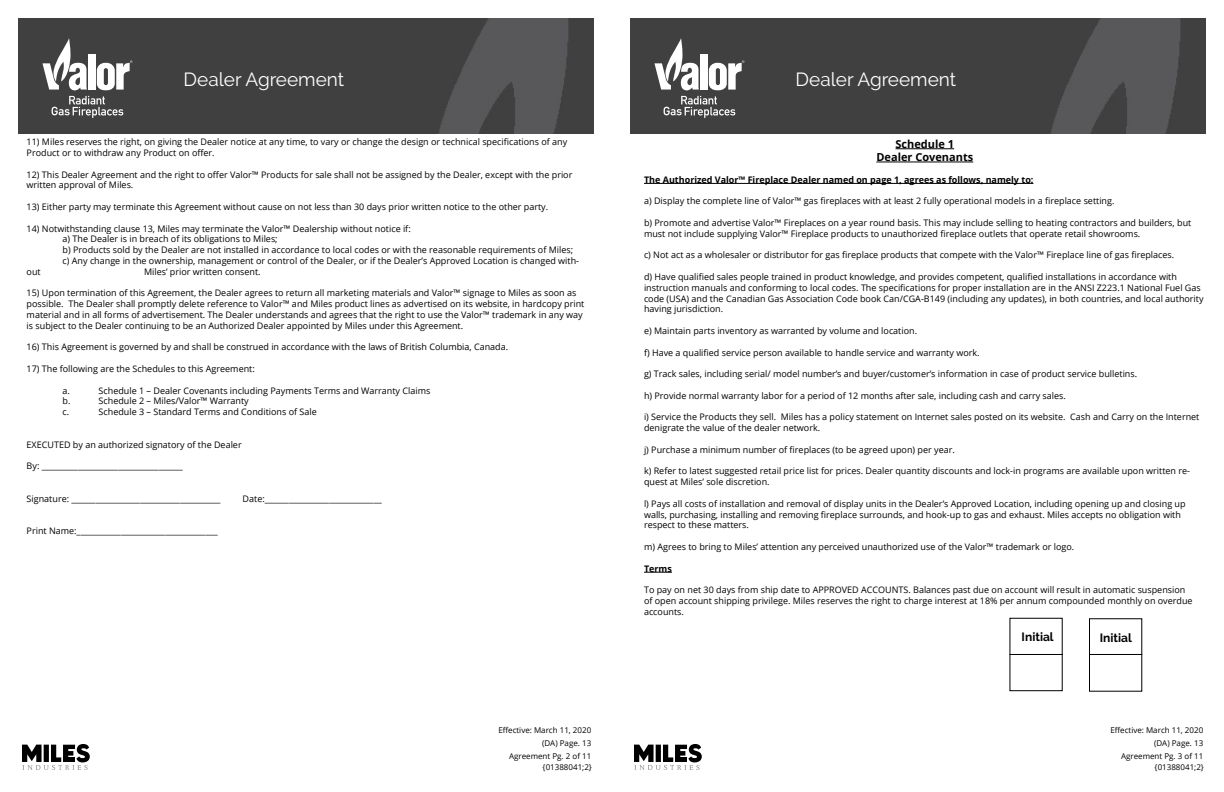
<style>
.page{position:relative;width:1224px;height:792px;background:#fff}
.page>*{position:absolute;margin:0;border:0;box-sizing:border-box;transform-origin:0 0}
.t1{font:19px "Raleway";color:#fff}
.t2{font:700 12px "Raleway";color:#000}
.t3{font:700 11px/13.2px "Open Sans";color:#000;text-align:center}
.t4{font:9px/10.8px "Open Sans";color:#000}
.t5{font:700 9px "Open Sans";color:#000}
.t6{font:8px/13px "Open Sans";color:#000;text-align:right}
</style>
<div class="page">
<img style="left:18px;top:18px;width:576px;height:115px">
<img style="left:630px;top:18px;width:576px;height:115px">
<svg style="left:22px;top:744px;width:68px;height:26px"></svg>
<svg style="left:634px;top:744px;width:68px;height:26px"></svg>
<div style="left:28px;top:40px;width:106px;height:84px;background:#404040"></div>
<div style="left:640px;top:40px;width:106px;height:84px;background:#404040"></div>
<div style="left:88px;top:54px;width:7px;height:35px;background:#fff"></div>
<svg style="left:42px;top:38px;width:45px;height:52px"></svg>
<svg style="left:97px;top:60px;width:35px;height:30px"></svg>
<svg style="left:52px;top:96px;width:71px;height:22px"></svg>
<div style="left:700px;top:54px;width:7px;height:35px;background:#fff"></div>
<svg style="left:654px;top:38px;width:45px;height:52px"></svg>
<svg style="left:709px;top:60px;width:35px;height:30px"></svg>
<svg style="left:664px;top:96px;width:71px;height:22px"></svg>
<hr style="left:896px;top:148px;width:58px;height:1px;background:#000">
<hr style="left:876px;top:162px;width:97px;height:1px;background:#000">
<hr style="left:644px;top:183px;width:389px;height:1px;background:#000">
<svg style="left:644px;top:572px;width:28px;height:1px"></svg>
<hr style="left:1009px;top:654px;width:54px;height:1px;background:#000">
<div style="left:1089px;top:618px;width:53px;height:74px;border:1px solid #000"></div>
<hr style="left:1089px;top:654px;width:53px;height:1px;background:#000">
<h1 class="t1" style="left:184px;top:68px;width:162px">Dealer Agreement</h1>
<h1 class="t1" style="left:796px;top:68px;width:162px">Dealer Agreement</h1>
<p class="t4" style="left:27px;top:136px;width:542px">11) Miles reserves the right, on giving the Dealer notice at any time, to vary or change the design or technical specifications of any<br>Product or to withdraw any Product on offer.</p>
<p class="t4" style="left:27px;top:169px;width:547px">12) This Dealer Agreement and the right to offer Valor™ Products for sale shall not be assigned by the Dealer, except with the prior written approval of Miles.</p>
<p class="t4" style="left:27px;top:201px;width:523px">13) Either party may terminate this Agreement without cause on not less than 30 days prior written notice to the other party.</p>
<p class="t4" style="left:27px;top:223px;width:386px">14) Notwithstanding clause 13, Miles may terminate the Valor™ Dealership without notice if:</p>
<p class="t4" style="left:63px;top:233px;width:217px">a) The Dealer is in breach of its obligations to Miles;</p>
<p class="t4" style="left:63px;top:244px;width:512px">b) Products sold by the Dealer are not installed in accordance to local codes or with the reasonable requirements of Miles;</p>
<p class="t4" style="left:63px;top:255px;width:518px">c) Any change in the ownership, management or control of the Dealer, or if the Dealer’s Approved Location is changed with-</p>
<p class="t4" style="left:27px;top:266px;width:16px">out</p>
<p class="t4" style="left:144px;top:266px;width:118px">Miles’ prior written consent.</p>
<p class="t4" style="left:27px;top:287px;width:559px">15) Upon termination of this Agreement, the Dealer agrees to return all marketing materials and Valor™ signage to Miles as soon as possible. The Dealer shall promptly delete reference to Valor™ and Miles product lines as advertised on its website, in hardcopy print material and in all forms of advertisement. The Dealer understands and agrees that the right to use the Valor™ trademark in any way is subject to the Dealer continuing to be an Authorized Dealer appointed by Miles under this Agreement.</p>
<p class="t4" style="left:27px;top:341px;width:483px">16) This Agreement is governed by and shall be construed in accordance with the laws of British Columbia, Canada.</p>
<p class="t4" style="left:27px;top:363px;width:230px">17) The following are the Schedules to this Agreement:</p>
<p class="t4" style="left:63px;top:385px;width:9px">a.</p>
<p class="t4" style="left:99px;top:385px;width:333px">Schedule 1 – Dealer Covenants including Payments Terms and Warranty Claims</p>
<p class="t4" style="left:63px;top:395px;width:9px">b.</p>
<p class="t4" style="left:99px;top:395px;width:152px">Schedule 2 – Miles/Valor™ Warranty</p>
<p class="t4" style="left:63px;top:406px;width:8px">c.</p>
<p class="t4" style="left:99px;top:406px;width:220px">Schedule 3 – Standard Terms and Conditions of Sale</p>
<p class="t4" style="left:27px;top:439px;width:217px">EXECUTED by an authorized signatory of the Dealer</p>
<p class="t4" style="left:27px;top:460px;width:158px">By: ___________________________________</p>
<p class="t4" style="left:27px;top:493px;width:196px">Signature: _____________________________________</p>
<p class="t4" style="left:243px;top:493px;width:141px">Date:_____________________________</p>
<p class="t4" style="left:27px;top:525px;width:193px">Print Name:___________________________________</p>
<p class="t3" style="left:876px;top:137px;width:98px">Schedule 1<br>Dealer Covenants</p>
<p class="t5" style="left:644px;top:173px;width:391px">The Authorized Valor™ Fireplace Dealer named on page 1, agrees as follows, namely to:</p>
<p class="t4" style="left:644px;top:195px;width:472px">a) Display the complete line of Valor™ gas fireplaces with at least 2 fully operational models in a fireplace setting.</p>
<p class="t4" style="left:644px;top:217px;width:549px">b) Promote and advertise Valor™ Fireplaces on a year round basis. This may include selling to heating contractors and builders, but must not include supplying Valor™ Fireplace products to unauthorized fireplace outlets that operate retail showrooms.</p>
<p class="t4" style="left:644px;top:249px;width:532px">c) Not act as a wholesaler or distributor for gas fireplace products that compete with the Valor™ Fireplace line of gas fireplaces.</p>
<p class="t4" style="left:644px;top:271px;width:561px">d) Have qualified sales people trained in product knowledge, and provides competent, qualified installations in accordance with instruction manuals and conforming to local codes. The specifications for proper installation are in the ANSI Z223.1 National Fuel Gas code (USA) and the Canadian Gas Association Code book Can/CGA-B149 (including any updates), in both countries, and local authority having jurisdiction.</p>
<p class="t4" style="left:644px;top:325px;width:275px">e) Maintain parts inventory as warranted by volume and location.</p>
<p class="t4" style="left:644px;top:347px;width:337px">f) Have a qualified service person available to handle service and warranty work.</p>
<p class="t4" style="left:644px;top:368px;width:495px">g) Track sales, including serial/ model number’s and buyer/customer’s information in case of product service bulletins.</p>
<p class="t4" style="left:644px;top:390px;width:423px">h) Provide normal warranty labor for a period of 12 months after sale, including cash and carry sales.</p>
<p class="t4" style="left:644px;top:411px;width:557px">i) Service the Products they sell. Miles has a policy statement on Internet sales posted on its website. Cash and Carry on the Internet denigrate the value of the dealer network.</p>
<p class="t4" style="left:644px;top:444px;width:312px">j) Purchase a minimum number of fireplaces (to be agreed upon) per year.</p>
<p class="t4" style="left:644px;top:465px;width:547px">k) Refer to latest suggested retail price list for prices. Dealer quantity discounts and lock-in programs are available upon written re&shy;quest at Miles’ sole discretion.</p>
<p class="t4" style="left:644px;top:498px;width:543px">l) Pays all costs of installation and removal of display units in the Dealer’s Approved Location, including opening up and closing up walls, purchasing, installing and removing fireplace surrounds, and hook-up to gas and exhaust. Miles accepts no obligation with respect to these matters.</p>
<p class="t4" style="left:644px;top:541px;width:432px">m) Agrees to bring to Miles’ attention any perceived unauthorized use of the Valor™ trademark or logo.</p>
<p class="t5" style="left:644px;top:562px;width:29px">Terms</p>
<p class="t4" style="left:644px;top:584px;width:550px">To pay on net 30 days from ship date to APPROVED ACCOUNTS. Balances past due on account will result in automatic suspension of open account shipping privilege. Miles reserves the right to charge interest at 18% per annum compounded monthly on overdue accounts.</p>
<h2 class="t2" style="left:1022px;top:630px;width:34px">Initial</h2>
<h2 class="t2" style="left:1100px;top:631px;width:34px">Initial</h2>
<p class="t6" style="left:498px;top:724px;width:94px">Effective: March 11, 2020 (DA) Page. 13<br>Agreement Pg. 2 of 11</p>
<p class="t6" style="left:1110px;top:724px;width:94px">Effective: March 11, 2020 (DA) Page. 13<br>Agreement Pg. 3 of 11</p>
<p class="t6" style="left:543px;top:761px;width:51px">{01388041;2}</p>
<p class="t6" style="left:1155px;top:761px;width:51px">{01388041;2}</p>
</div>
